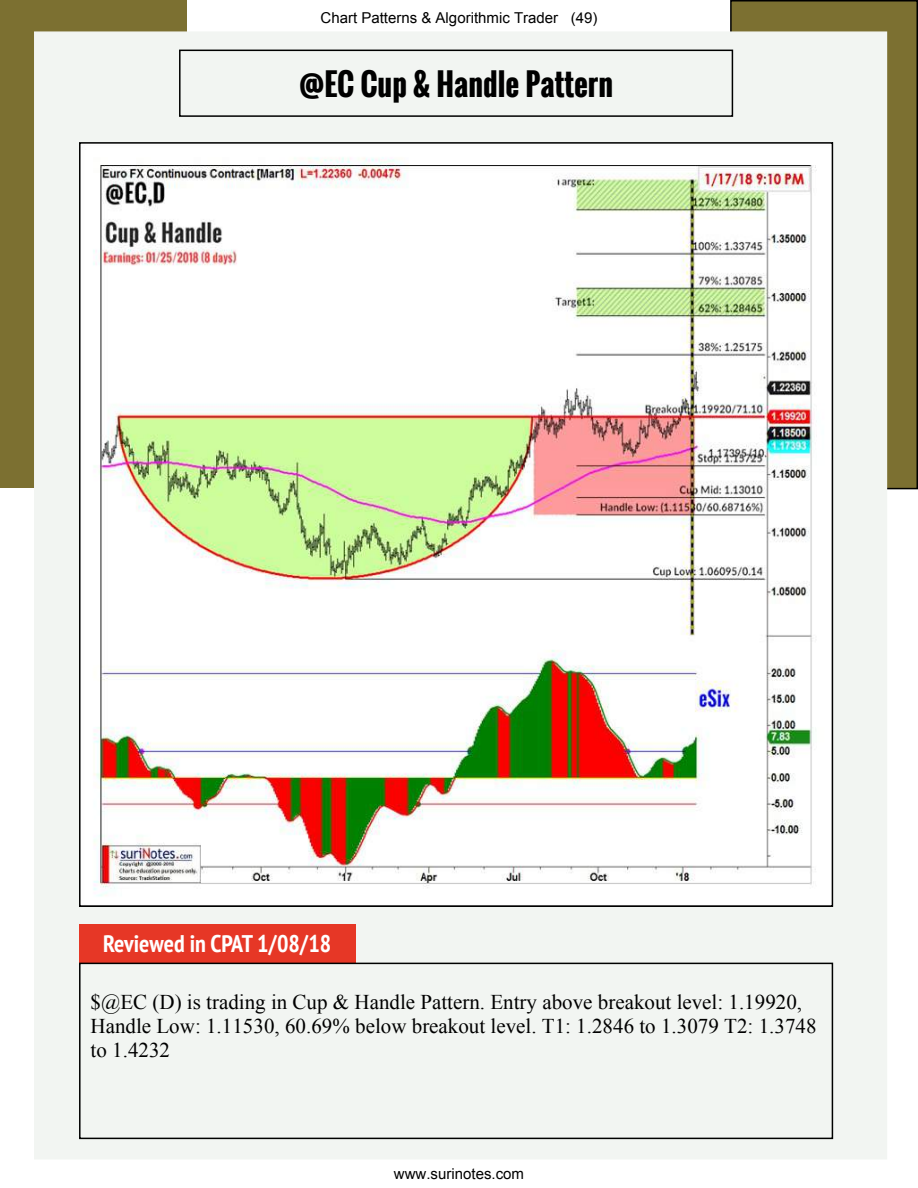
<style>
.page{position:relative;width:918px;height:1188px;background:#fff}
.page>*{position:absolute;margin:0;border:0;box-sizing:border-box;transform-origin:0 0}
.t1{font:700 30px "Oswald";color:#000}
.t2{font:700 condensed 24px "PT Sans";color:#fff}
.t3{font:21px/24.2px "Times New Roman";color:#000}
.t4{font:15px "Arial";color:#000}
</style>
<div class="page">
<div style="left:731px;top:1px;width:186px;height:488px;background:#7c7031"></div>
<div style="left:730px;top:0;width:188px;height:489px;border:2px solid #000"></div>
<div style="left:0;top:0;width:186px;height:488px;background:#7c7031"></div>
<div style="left:34px;top:31px;width:853px;height:1128px;background:#f2f5f2"></div>
<div style="left:79px;top:924px;width:276px;height:39px;background:#e63726"></div>
<div style="left:79px;top:963px;width:754px;height:176px;border:2px solid #000"></div>
<div style="left:179px;top:50px;width:554px;height:67px;border:2px solid #000"></div>
<img style="left:82px;top:145px;width:748px;height:759px">
<p class="t4" style="left:321px;top:12px;width:278px">Chart Patterns &amp; Algorithmic Trader (49)</p>
<h1 class="t1" style="left:299px;top:61px;width:316px">@EC Cup &amp; Handle Pattern</h1>
<p class="t2" style="left:103px;top:934px;width:230px">Reviewed in CPAT 1/08/18</p>
<p class="t3" style="left:91px;top:991px;width:728px">$@EC (D) is trading in Cup &amp; Handle Pattern. Entry above breakout level: 1.19920,<br>Handle Low: 1.11530, 60.69% below breakout level. T1: 1.2846 to 1.3079 T2: 1.3748 to 1.4232</p>
<p class="t4" style="left:394px;top:1168px;width:132px">www.surinotes.com</p>
</div>
